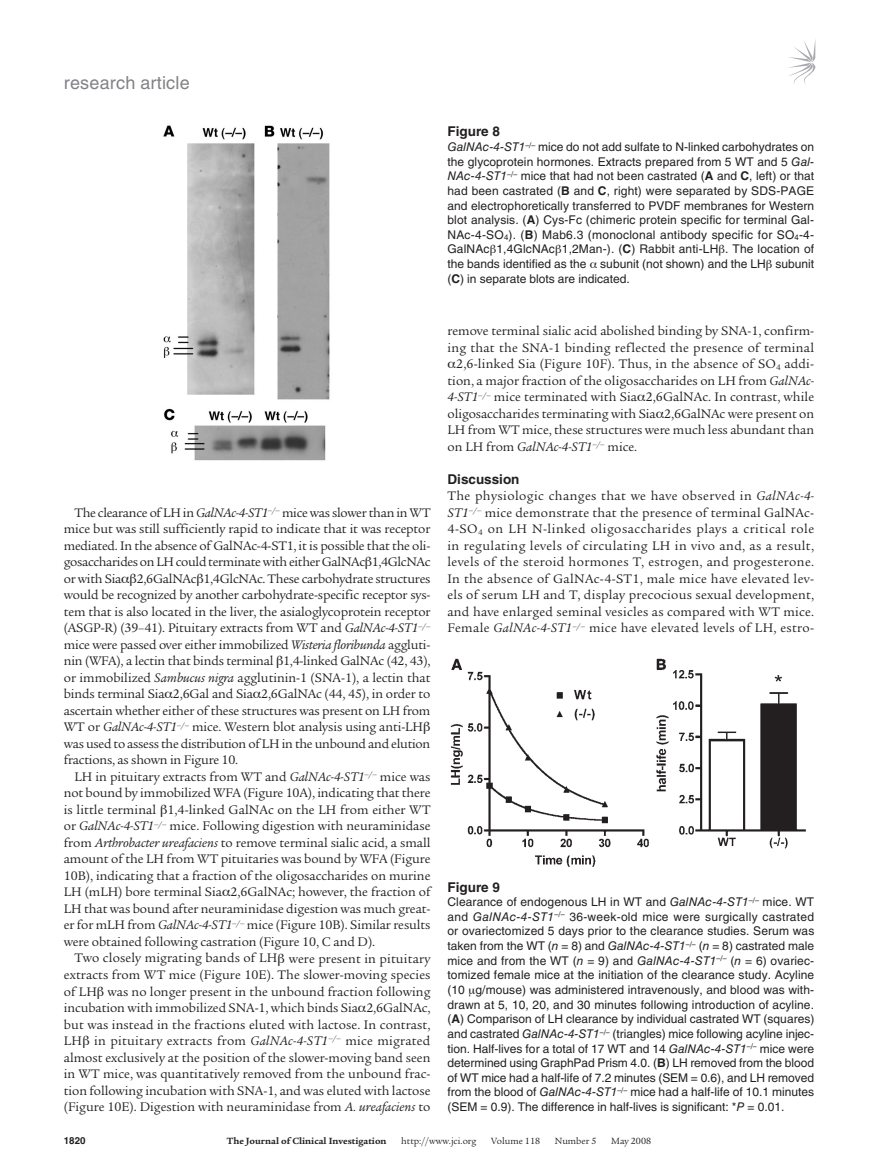
<style>
.page{position:relative;width:878px;height:1174px;background:#fff}
.page>*{position:absolute;margin:0;border:0;box-sizing:border-box;transform-origin:0 0}
.t1{font:18px "Helvetica LT Std";letter-spacing:.01em;color:#808285}
.t2{font:13.5px/16.5px "Legacy Serif Std";letter-spacing:-.01em;color:#231f20;text-align:justify}
.t3{font:13.5px "Legacy Serif Std";letter-spacing:.015em;color:#231f20}
.t4{font:13.5px "Legacy Serif Std";letter-spacing:.01em;color:#231f20}
.t5{font:700 13.5px "Helvetica LT Std";color:#231f20}
.t6{font:12px/14.5px "Helvetica LT Std";color:#231f20;text-align:justify}
.t7{font:9.75px "Legacy Serif Std";color:#231f20}
.t8{font:700 9.75px "Legacy Serif Std";color:#231f20}
.t9{font:700 9.75px "Helvetica LT Std";color:#231f20}
.s1{font-style:italic}
.s2{font-weight:700}
</style>
<div class="page">
<svg style="left:789px;top:41px;width:26px;height:44px"></svg>
<img style="left:163px;top:125px;width:167px;height:336px">
<img style="left:450px;top:658px;width:356px;height:209px">
<h1 class="t1" style="left:64px;top:72px;width:127px">research article</h1>
<p class="t5" style="left:447px;top:123px;width:54px">Figure 8</p>
<p class="t6" style="left:447px;top:139px;width:368px"><span class="s1">GalNAc-4-ST1</span><sup>–/–</sup> mice do not add sulfate to N-linked carbohydrates on the glycoprotein hormones. Extracts prepared from 5 WT and 5 <span class="s1">Gal-NAc-4-ST1</span><sup>–/–</sup> mice that had not been castrated (<span class="s2">A</span> and <span class="s2">C</span>, left) or that had been castrated (<span class="s2">B</span> and <span class="s2">C</span>, right) were separated by SDS-PAGE and electrophoretically transferred to PVDF membranes for Western blot analysis. (<span class="s2">A</span>) Cys-Fc (chimeric protein specific for terminal Gal-NAc-4-SO<sub>4</sub>). (<span class="s2">B</span>) Mab6.3 (monoclonal antibody specific for SO<sub>4</sub>-4- GalNAc 1,4GlcNAc 1,2Man-). (<span class="s2">C</span>) Rabbit anti-LH . The location of the bands identified as the subunit (not shown) and the LH subunit (<span class="s2">C</span>) in separate blots are indicated.</p>
<p class="t2" style="left:64px;top:504px;width:368px;text-align:left;text-indent:11px">The clearance of LH in <span class="s1">GalNAc-4-ST1</span><sup>–/–</sup> mice was slower than in WT mice but was still sufficiently rapid to indicate that it was receptor mediated. In the absence of GalNAc-4-ST1, it is possible that the oli&shy;gosaccharidesonLHcouldterminatewitheitherGalNAc 1,4GlcNAc or with Sia 2,6GalNAc 1,4GlcNAc. These carbohydrate structures would be recognized by another carbohydrate-specific receptor sys&shy;tem that is also located in the liver, the asialoglycoprotein receptor (ASGP-R) (39–41). Pituitary extracts from WT and <span class="s1">GalNAc-4-ST1</span><sup>–/– </sup>mice were passed over either immobilized <span class="s1">Wisteria floribunda</span> aggluti&shy;nin (WFA), a lectin that binds terminal 1,4-linked GalNAc (42, 43), or immobilized <span class="s1">Sambucus nigra</span> agglutinin-1 (SNA-1), a lectin that binds terminal Sia 2,6Gal and Sia 2,6GalNAc (44, 45), in order to ascertain whether either of these structures was present on LH from WT or <span class="s1">GalNAc-4-ST1</span><sup>–/–</sup> mice. Western blot analysis using anti-LH was used to assess the distribution of LH in the unbound and elution fractions, as shown in Figure 10.</p>
<p class="t2" style="left:64px;top:768px;width:368px;text-indent:11px">LH in pituitary extracts from WT and <span class="s1">GalNAc-4-ST1</span><sup>–/–</sup> mice was not bound by immobilized WFA (Figure 10A), indicating that there is little terminal 1,4-linked GalNAc on the LH from either WT or <span class="s1">GalNAc-4-ST1</span><sup>–/–</sup> mice. Following digestion with neuraminidase from <span class="s1">Arthrobacter ureafaciens</span> to remove terminal sialic acid, a small amount of the LH from WT pituitaries was bound by WFA (Figure 10B), indicating that a fraction of the oligosaccharides on murine LH (mLH) bore terminal Sia 2,6GalNAc; however, the fraction of LH that was bound after neuraminidase digestion was much great&shy;er for mLH from <span class="s1">GalNAc-4-ST1</span><sup>–/–</sup> mice (Figure 10B). Similar results were obtained following castration (Figure 10, C and D).</p>
<p class="t2" style="left:64px;top:950px;width:368px;text-indent:11px">Two closely migrating bands of LH were present in pituitary extracts from WT mice (Figure 10E). The slower-moving species of LH was no longer present in the unbound fraction following incubation with immobilized SNA-1, which binds Sia 2,6GalNAc, but was instead in the fractions eluted with lactose. In contrast, LH in pituitary extracts from <span class="s1">GalNAc-4-ST1</span><sup>–/–</sup> mice migrated almost exclusively at the position of the slower-moving band seen in WT mice, was quantitatively removed from the unbound frac&shy;tion following incubation with SNA-1, and was eluted with lactose (Figure 10E). Digestion with neuraminidase from <span class="s1">A. ureafaciens</span> to</p>
<p class="t2" style="left:447px;top:323px;width:368px">remove terminal sialic acid abolished binding by SNA-1, confirm-</p>
<p class="t3" style="left:447px;top:340px;width:368px">ing that the SNA-1 binding reflected the presence of terminal</p>
<p class="t4" style="left:456px;top:356px;width:359px">2,6-linked Sia (Figure 10F). Thus, in the absence of SO<sub>4</sub> addi-</p>
<p class="t2" style="left:447px;top:372px;width:368px">tion, a major fraction of the oligosaccharides on LH from <span class="s1">GalNAc-</span></p>
<p class="t2" style="left:447px;top:389px;width:368px"><span class="s1">4-ST1</span><sup>–/–</sup> mice terminated with Sia 2,6GalNAc. In contrast, while</p>
<p class="t2" style="left:447px;top:405px;width:368px">oligosaccharides terminating with Sia 2,6GalNAc were present on</p>
<p class="t2" style="left:447px;top:422px;width:368px">LH from WT mice, these structures were much less abundant than</p>
<p class="t2" style="left:447px;top:438px;width:191px">on LH from <span class="s1">GalNAc-4-ST1</span><sup>–/–</sup> mice.</p>
<p class="t5" style="left:447px;top:471px;width:74px">Discussion</p>
<p class="t2" style="left:447px;top:488px;width:368px">The physiologic changes that we have observed in <span class="s1">GalNAc-4- ST1</span><sup>–/–</sup> mice demonstrate that the presence of terminal GalNAc-4-SO<sub>4</sub> on LH N-linked oligosaccharides plays a critical role in regulating levels of circulating LH in vivo and, as a result, levels of the steroid hormones T, estrogen, and progesterone.<br>In the absence of GalNAc-4-ST1, male mice have elevated lev&shy;els of serum LH and T, display precocious sexual development, and have enlarged seminal vesicles as compared with WT mice.<br>Female <span class="s1">GalNAc-4-ST1</span><sup>–/–</sup> mice have elevated levels of LH, estro-</p>
<p class="t5" style="left:447px;top:878px;width:54px">Figure 9</p>
<p class="t6" style="left:447px;top:894px;width:368px">Clearance of endogenous LH in WT and <span class="s1">GalNAc-4-ST1</span><sup>–/–</sup> mice. WT and <span class="s1">GalNAc-4-ST1</span><sup>–/–</sup> 36-week-old mice were surgically castrated or ovariectomized 5 days prior to the clearance studies. Serum was taken from the WT (<span class="s1">n</span> = 8) and <span class="s1">GalNAc-4-ST1</span><sup>–/–</sup> (<span class="s1">n</span> = 8) castrated male mice and from the WT (<span class="s1">n</span> = 9) and <span class="s1">GalNAc-4-ST1</span><sup>–/–</sup> (<span class="s1">n</span> = 6) ovariec&shy;tomized female mice at the initiation of the clearance study. Acyline (10 g/mouse) was administered intravenously, and blood was with&shy;drawn at 5, 10, 20, and 30 minutes following introduction of acyline. (<span class="s2">A</span>) Comparison of LH clearance by individual castrated WT (squares) and castrated <span class="s1">GalNAc-4-ST1</span><sup>–/–</sup> (triangles) mice following acyline injec&shy;tion. Half-lives for a total of 17 WT and 14 <span class="s1">GalNAc-4-ST1</span><sup>–/–</sup> mice were determined using GraphPad Prism 4.0. (<span class="s2">B</span>) LH removed from the blood of WT mice had a half-life of 7.2 minutes (SEM = 0.6), and LH removed from the blood of <span class="s1">GalNAc-4-ST1</span><sup>–/–</sup> mice had a half-life of 10.1 minutes (SEM = 0.9). The difference in half-lives is significant: *<span class="s1">P</span> = 0.01.</p>
<p class="t9" style="left:64px;top:1134px;width:23px">1820</p>
<p class="t8" style="left:227px;top:1135px;width:161px">The Journal of Clinical Investigation</p>
<p class="t7" style="left:401px;top:1135px;width:77px">http://www.jci.org</p>
<p class="t7" style="left:491px;top:1135px;width:50px">Volume 118</p>
<p class="t7" style="left:555px;top:1135px;width:43px">Number 5</p>
<p class="t7" style="left:611px;top:1135px;width:41px">May 2008</p>
</div>
